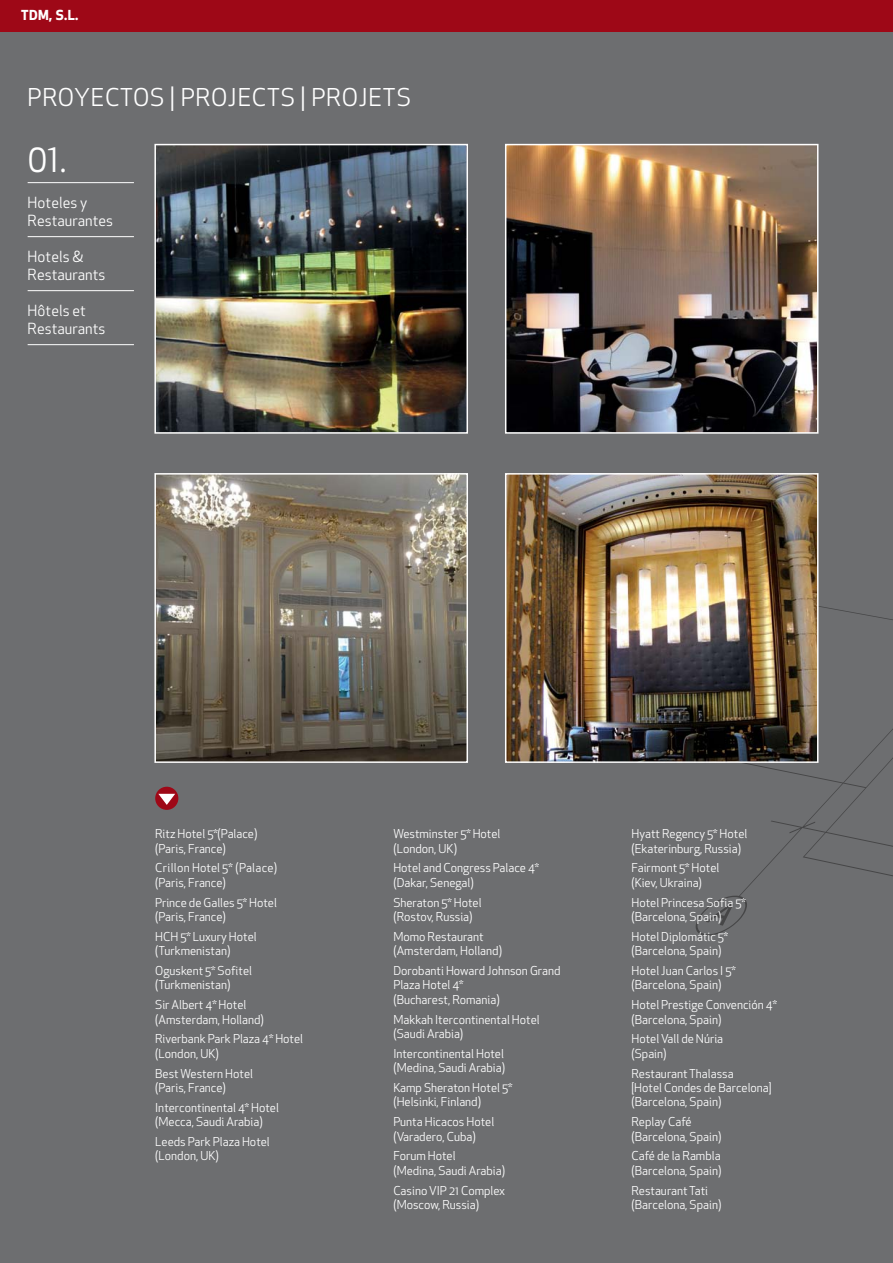
<style>
.page{position:relative;width:893px;height:1263px;background:#6d6e70}
.page>*{position:absolute;margin:0;border:0;box-sizing:border-box;transform-origin:0 0}
.t1{font:39px "Apex New";color:#fff;scale:.9 1}
.t2{font:24px "Apex New";letter-spacing:.025em;color:#fff}
.t3{font:15px/18px "Apex New";letter-spacing:.005em;color:#fff}
.t4{font:700 13.5px "Apex New";color:#fff}
.t5{font:12px/14.4px "Apex New";color:#fff}
</style>
<div class="page">
<svg style="left:705px;top:411px;width:188px;height:525px"></svg>
<div style="left:0;top:0;width:893px;height:32px;background:#9e0817"></div>
<hr style="left:28px;top:182px;width:106px;height:1px;background:#fff">
<hr style="left:28px;top:236px;width:106px;height:1px;background:#fff">
<hr style="left:28px;top:290px;width:106px;height:1px;background:#fff">
<hr style="left:28px;top:344px;width:106px;height:1px;background:#fff">
<div style="left:155px;top:787px;width:23px;height:23px;background:#9e0817;border-radius:50%"></div>
<svg style="left:158px;top:794px;width:17px;height:11px"></svg>
<img style="left:157px;top:147px;width:308px;height:284px">
<div style="left:154px;top:144px;width:314px;height:290px;border:2px solid #fff"></div>
<img style="left:157px;top:476px;width:308px;height:284px">
<div style="left:154px;top:473px;width:314px;height:290px;border:2px solid #fff"></div>
<img style="left:508px;top:147px;width:307px;height:284px">
<div style="left:505px;top:144px;width:313px;height:290px;border:2px solid #fff"></div>
<img style="left:508px;top:476px;width:307px;height:284px">
<div style="left:505px;top:473px;width:313px;height:290px;border:2px solid #fff"></div>
<p class="t4" style="left:21px;top:7px;width:59px">TDM, S.L.</p>
<h2 class="t2" style="left:28px;top:86px;width:385px">PROYECTOS | PROJECTS | PROJETS</h2>
<h1 class="t1" style="left:28px;top:139px;width:45px">01.</h1>
<p class="t3" style="left:28px;top:194px;width:87px">Hoteles y<br>Restaurantes</p>
<p class="t3" style="left:28px;top:248px;width:79px">Hotels &amp;<br>Restaurants</p>
<p class="t3" style="left:28px;top:302px;width:79px">Hôtels et<br>Restaurants</p>
<p class="t5" style="left:155px;top:828px;width:104px">Ritz Hotel 5*(Palace) (Paris, France)</p>
<p class="t5" style="left:155px;top:862px;width:124px">Crillon Hotel 5* (Palace) (Paris, France)</p>
<p class="t5" style="left:155px;top:896px;width:123px">Prince de Galles 5* Hotel (Paris, France)</p>
<p class="t5" style="left:155px;top:930px;width:103px">HCH 5* Luxury Hotel (Turkmenistan)</p>
<p class="t5" style="left:155px;top:964px;width:98px">Oguskent 5* Sofitel (Turkmenistan)</p>
<p class="t5" style="left:155px;top:999px;width:110px">Sir Albert 4* Hotel (Amsterdam, Holland)</p>
<p class="t5" style="left:155px;top:1033px;width:149px">Riverbank Park Plaza 4* Hotel (London, UK)</p>
<p class="t5" style="left:155px;top:1067px;width:99px">Best Western Hotel (Paris, France)</p>
<p class="t5" style="left:155px;top:1101px;width:125px">Intercontinental 4* Hotel (Mecca, Saudi Arabia)</p>
<p class="t5" style="left:155px;top:1135px;width:116px">Leeds Park Plaza Hotel (London, UK)</p>
<p class="t5" style="left:393px;top:828px;width:109px">Westminster 5* Hotel (London, UK)</p>
<p class="t5" style="left:393px;top:862px;width:147px">Hotel and Congress Palace 4* (Dakar, Senegal)</p>
<p class="t5" style="left:393px;top:896px;width:90px">Sheraton 5* Hotel (Rostov, Russia)</p>
<p class="t5" style="left:393px;top:930px;width:110px">Momo Restaurant (Amsterdam, Holland)</p>
<p class="t5" style="left:393px;top:964px;width:169px">Dorobanti Howard Johnson Grand<br>Plaza Hotel 4*<br>(Bucharest, Romania)</p>
<p class="t5" style="left:393px;top:1013px;width:148px">Makkah Itercontinental Hotel (Saudi Arabia)</p>
<p class="t5" style="left:393px;top:1047px;width:113px">Intercontinental Hotel (Medina, Saudi Arabia)</p>
<p class="t5" style="left:393px;top:1081px;width:121px">Kamp Sheraton Hotel 5* (Helsinki, Finland)</p>
<p class="t5" style="left:393px;top:1116px;width:102px">Punta Hicacos Hotel (Varadero, Cuba)</p>
<p class="t5" style="left:393px;top:1150px;width:113px">Forum Hotel<br>(Medina, Saudi Arabia)</p>
<p class="t5" style="left:393px;top:1184px;width:113px">Casino VIP 21 Complex (Moscow, Russia)</p>
<p class="t5" style="left:631px;top:828px;width:117px">Hyatt Regency 5* Hotel (Ekaterinburg, Russia)</p>
<p class="t5" style="left:631px;top:862px;width:89px">Fairmont 5* Hotel (Kiev, Ukraina)</p>
<p class="t5" style="left:631px;top:896px;width:116px">Hotel Princesa Sofia 5* (Barcelona, Spain)</p>
<p class="t5" style="left:631px;top:930px;width:98px">Hotel Diplomátic 5* (Barcelona, Spain)</p>
<p class="t5" style="left:631px;top:964px;width:106px">Hotel Juan Carlos I 5* (Barcelona, Spain)</p>
<p class="t5" style="left:631px;top:999px;width:147px">Hotel Prestige Convención 4* (Barcelona, Spain)</p>
<p class="t5" style="left:631px;top:1033px;width:93px">Hotel Vall de Núria (Spain)</p>
<p class="t5" style="left:631px;top:1067px;width:142px">Restaurant Thalassa<br>[Hotel Condes de Barcelona] (Barcelona, Spain)</p>
<p class="t5" style="left:631px;top:1116px;width:91px">Replay Café (Barcelona, Spain)</p>
<p class="t5" style="left:631px;top:1150px;width:91px">Café de la Rambla (Barcelona, Spain)</p>
<p class="t5" style="left:631px;top:1184px;width:91px">Restaurant Tati (Barcelona, Spain)</p>
</div>
